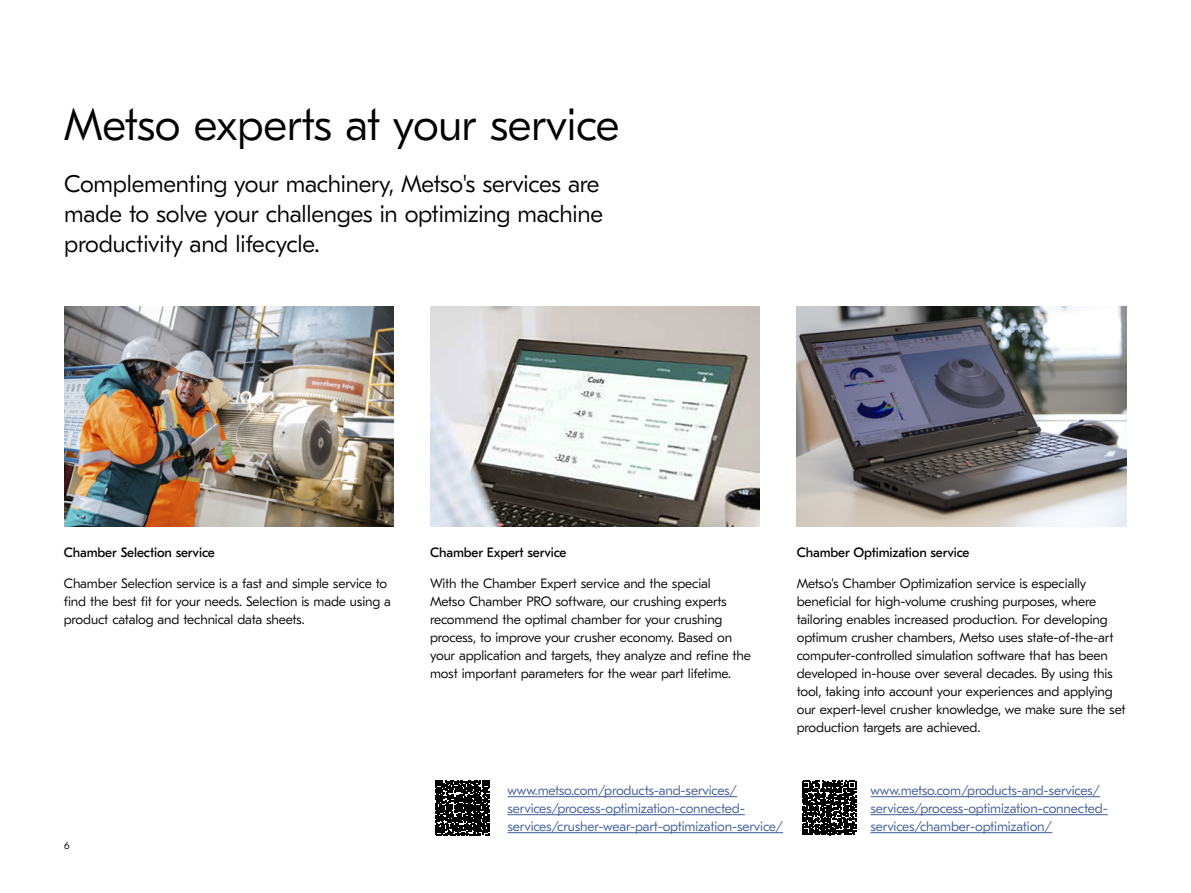
<style>
.page{position:relative;width:1191px;height:893px;background:#fff}
.page>*{position:absolute;margin:0;border:0;box-sizing:border-box;transform-origin:0 0}
.t1{font:300 45px "GT Eesti LC Text";letter-spacing:-.01em;color:#000}
.t2{font:300 24px/30px "GT Eesti LC Text";letter-spacing:-.01em;color:#000}
.t3{font:300 13.5px/18px "GT Eesti LC Text";letter-spacing:-.01em;color:#000}
.t4{font:300 13.5px/18px "GT Eesti LC Text";letter-spacing:-.01em;color:#3d5b98}
.t5{font:13.5px "GT Eesti Pro Text";letter-spacing:-.01em;color:#000}
.t6{font:300 10.5px "GT Eesti LC Text";color:#000}
</style>
<div class="page">
<img style="left:64px;top:306px;width:330px;height:220px">
<img style="left:430px;top:306px;width:329px;height:220px">
<img style="left:796px;top:306px;width:330px;height:220px">
<svg style="left:435px;top:780px;width:55px;height:55px"></svg>
<svg style="left:802px;top:781px;width:54px;height:54px"></svg>
<hr style="left:507px;top:796px;width:230px;height:1px;background:#3d5b98">
<hr style="left:507px;top:814px;width:238px;height:1px;background:#3d5b98">
<hr style="left:507px;top:832px;width:276px;height:1px;background:#3d5b98">
<hr style="left:870px;top:796px;width:230px;height:1px;background:#3d5b98">
<hr style="left:870px;top:814px;width:237px;height:1px;background:#3d5b98">
<hr style="left:870px;top:832px;width:182px;height:1px;background:#3d5b98">
<h1 class="t1" style="left:64px;top:100px;width:557px">Metso experts at your service</h1>
<h2 class="t2" style="left:64px;top:169px;width:540px">Complementing your machinery, Metso's services are made to solve your challenges in optimizing machine productivity and lifecycle.</h2>
<p class="t5" style="left:64px;top:545px;width:152px">Chamber Selection service</p>
<p class="t3" style="left:64px;top:575px;width:329px">Chamber Selection service is a fast and simple service to find the best fit for your needs. Selection is made using a product catalog and technical data sheets.</p>
<p class="t5" style="left:430px;top:545px;width:138px">Chamber Expert service</p>
<p class="t3" style="left:430px;top:575px;width:322px">With the Chamber Expert service and the special<br>Metso Chamber PRO software, our crushing experts recommend the optimal chamber for your crushing process, to improve your crusher economy. Based on your application and targets, they analyze and refine the most important parameters for the wear part lifetime.</p>
<p class="t5" style="left:796px;top:545px;width:174px">Chamber Optimization service</p>
<p class="t3" style="left:796px;top:575px;width:330px">Metso's Chamber Optimization service is especially beneficial for high-volume crushing purposes, where tailoring enables increased production. For developing optimum crusher chambers, Metso uses state-of-the-art computer-controlled simulation software that has been developed in-house over several decades. By using this tool, taking into account your experiences and applying our expert-level crusher knowledge, we make sure the set production targets are achieved.</p>
<p class="t6" style="left:64px;top:840px;width:7px">6</p>
<p class="t4" style="left:507px;top:782px;width:277px">www.metso.com/products-and-services/ services/process-optimization-connected&shy;services/crusher-wear-part-optimization-service/</p>
<p class="t4" style="left:870px;top:782px;width:239px">www.metso.com/products-and-services/ services/process-optimization-connected&shy;services/chamber-optimization/</p>
</div>
